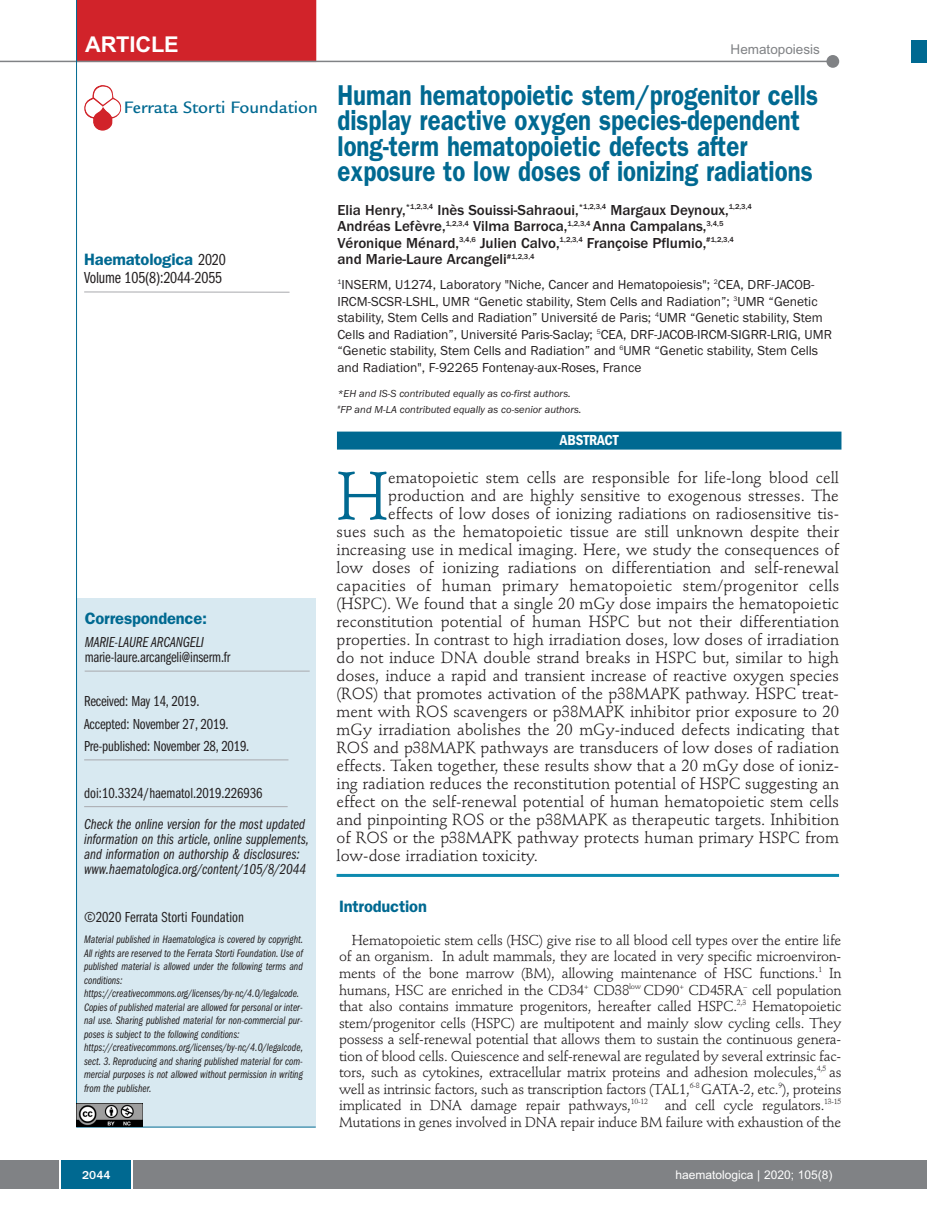
<style>
.page{position:relative;width:927px;height:1225px;background:#fff}
.page>*{position:absolute;margin:0;border:0;box-sizing:border-box;transform-origin:0 0}
.t1{font:66.45px "Stempel Schneidler";color:#006991}
.t2{font:600 28.8px/25.5px "Franklin Gothic";color:#006991;scale:.83 1}
.t3{font:700 21.75px "Arial";letter-spacing:-.01em;color:#fff}
.t4{font:500 18px "Legacy Sans";color:#006991}
.t5{font:600 16.5px "Franklin Gothic";letter-spacing:-.01em;color:#006991}
.t6{font:16.5px "Franklin Gothic Book Cmpr";letter-spacing:-.01em;color:#231f20}
.t7{font:16.05px "Stempel Schneidler";color:#231f20}
.t8{font:500 15px/16.5px "Franklin Gothic";color:#231f20}
.t9{font:15px/15px "Franklin Gothic Book Cmpr Ital";color:#231f20}
.t10{font:15px/22.5px "Franklin Gothic Book Cmpr";letter-spacing:-.01em;color:#231f20}
.t11{font:600 condensed 15px "Franklin Gothic";letter-spacing:-.005em;color:#fff}
.t12{font:14.25px/16.5px "Stempel Schneidler";letter-spacing:-.015em;color:#231f20;text-align:justify}
.t13{font:13.5px/16.5px "Franklin Gothic";color:#231f20}
.t14{font:13.5px "Arial";color:#808285}
.t15{font:12px "Arial";color:#fff}
.t16{font:500 12px "Franklin Gothic";color:#fff}
.t17{font:11.25px/13.5px "Franklin Gothic Book Cmpr Ital";color:#231f20}
.t18{font:italic 10.5px/16.5px "Franklin Gothic";color:#231f20}
.s1{font-family:"Franklin Gothic Book Cmpr";font-weight:400;color:#231f20}
</style>
<div class="page">
<div style="left:911px;top:40px;width:16px;height:22px;background:#006991"></div>
<div style="left:910px;top:1160px;width:17px;height:28px;background:#808285"></div>
<div style="left:0;top:1160px;width:910px;height:28px;background:#808285"></div>
<div style="left:61px;top:1160px;width:71px;height:28px;background:#006991"></div>
<svg style="left:60px;top:1160px;width:1px;height:28px"></svg>
<svg style="left:132px;top:1160px;width:1px;height:28px"></svg>
<div style="left:77px;top:598px;width:239px;height:529px;background:#d8e9f1"></div>
<hr style="left:84px;top:759px;width:204px;height:1px;background:#a8a9ad">
<hr style="left:85px;top:671px;width:225px;height:1px;background:#a8a9ad">
<hr style="left:76px;top:1126px;width:240px;height:1px;background:#006991">
<hr style="left:84px;top:292px;width:206px;height:1px;background:#a8a9ad">
<div style="left:77px;top:0;width:239px;height:62px;background:#d1232a"></div>
<hr style="left:0;top:61px;width:830px;height:1px;background:#808285">
<div style="left:826px;top:55px;width:13px;height:13px;background:#808285;border-radius:50%"></div>
<hr style="left:84px;top:806px;width:204px;height:1px;background:#a8a9ad">
<hr style="left:76px;top:0;width:1px;height:1126px;background:#006991">
<img style="left:77px;top:1103px;width:65px;height:23px">
<img style="left:84px;top:85px;width:37px;height:46px">
<hr style="left:337px;top:874px;width:502px;height:3px;background:#0d8aaf">
<div style="left:337px;top:431px;width:504px;height:18px;background:#006991"></div>
<h3 class="t3" style="left:85px;top:32px;width:95px">ARTICLE</h3>
<p class="t14" style="left:731px;top:42px;width:91px">Hematopoiesis</p>
<p class="t4" style="left:124px;top:101px;width:196px">Ferrata Storti Foundation</p>
<p class="t5" style="left:84px;top:254px;width:143px">Haematologica <span class="s1">2020</span></p>
<p class="t6" style="left:84px;top:272px;width:140px">Volume 105(8):2044-2055</p>
<p class="t5" style="left:85px;top:612px;width:124px">Correspondence:</p>
<p class="t9" style="left:85px;top:636px;width:121px">MARIE-LAURE ARCANGELI</p>
<p class="t10" style="left:85px;top:647px;width:147px">marie-laure.arcangeli@inserm.fr</p>
<p class="t10" style="left:84px;top:691px;width:167px">Received: May 14, 2019.<br>Accepted: November 27, 2019.<br>Pre-published: November 28, 2019.</p>
<p class="t10" style="left:84px;top:783px;width:180px">doi:10.3324/haematol.2019.226936</p>
<p class="t9" style="left:84px;top:817px;width:226px">Check the online version for the most updated information on this article, online supplements, and information on authorship &amp; disclosures: www.haematologica.org/content/105/8/2044</p>
<p class="t10" style="left:84px;top:907px;width:161px">©2020 Ferrata Storti Foundation</p>
<p class="t17" style="left:84px;top:933px;width:221px">Material published in Haematologica is covered by copyright.<br>All rights are reserved to the Ferrata Storti Foundation. Use of published material is allowed under the following terms and conditions: https://creativecommons.org/licenses/by-nc/4.0/legalcode.<br>Copies of published material are allowed for personal or inter&shy;nal use. Sharing published material for non-commercial pur&shy;poses is subject to the following conditions: https://creativecommons.org/licenses/by-nc/4.0/legalcode, sect. 3. Reproducing and sharing published material for com&shy;mercial purposes is not allowed without permission in writing from the publisher.</p>
<h2 class="t2" style="left:337px;top:84px;width:581px">Human hematopoietic stem/progenitor cells display reactive oxygen species-dependent long-term hematopoietic defects after exposure to low doses of ionizing radiations</h2>
<p class="t8" style="left:337px;top:201px;width:416px">Elia Henry,<sup>*1,2,3,4</sup> Inès Souissi-Sahraoui,<sup>*1,2,3,4</sup> Margaux Deynoux,<sup>1,2,3,4<br></sup>Andréas Lefèvre,<sup>1,2,3,4</sup> Vilma Barroca,<sup>1,2,3,4</sup> Anna Campalans,<sup>3,4,5<br></sup>Véronique Ménard,<sup>3,4,6</sup> Julien Calvo,<sup>1,2,3,4</sup> Françoise Pflumio,<sup>#1,2,3,4 </sup>and Marie-Laure Arcangeli<sup>#1,2,3,4</sup></p>
<p class="t13" style="left:337px;top:276px;width:496px"><sup>1</sup>INSERM, U1274, Laboratory "Niche, Cancer and Hematopoiesis"; <sup>2</sup>CEA, DRF-JACOB-IRCM-SCSR-LSHL, UMR “Genetic stability, Stem Cells and Radiation”; <sup>3</sup>UMR “Genetic stability, Stem Cells and Radiation” Université de Paris; <sup>4</sup>UMR “Genetic stability, Stem Cells and Radiation”, Université Paris-Saclay; <sup>5</sup>CEA, DRF-JACOB-IRCM-SIGRR-LRIG, UMR “Genetic stability, Stem Cells and Radiation” and <sup>6</sup>UMR “Genetic stability, Stem Cells and Radiation", F-92265 Fontenay-aux-Roses, France</p>
<p class="t18" style="left:337px;top:385px;width:246px">*EH and IS-S contributed equally as co-first authors. <sup>#</sup>FP and M-LA contributed equally as co-senior authors.</p>
<p class="t11" style="left:560px;top:435px;width:60px">ABSTRACT</p>
<h1 class="t1" style="left:337px;top:469px;width:53px">H</h1>
<p class="t7" style="left:388px;top:471px;width:452px">ematopoietic stem cells are responsible for life-long blood cell</p>
<p class="t7" style="left:388px;top:489px;width:452px">production and are highly sensitive to exogenous stresses. The</p>
<p class="t7" style="left:388px;top:507px;width:452px">effects of low doses of ionizing radiations on radiosensitive tis-</p>
<p class="t7" style="left:337px;top:525px;width:504px">sues such as the hematopoietic tissue are still unknown despite their</p>
<p class="t7" style="left:337px;top:543px;width:504px">increasing use in medical imaging. Here, we study the consequences of</p>
<p class="t7" style="left:337px;top:561px;width:504px">low doses of ionizing radiations on differentiation and self-renewal</p>
<p class="t7" style="left:337px;top:579px;width:504px">capacities of human primary hematopoietic stem/progenitor cells</p>
<p class="t7" style="left:337px;top:597px;width:504px">(HSPC). We found that a single 20 mGy dose impairs the hematopoietic</p>
<p class="t7" style="left:337px;top:615px;width:504px">reconstitution potential of human HSPC but not their differentiation</p>
<p class="t7" style="left:337px;top:633px;width:504px">properties. In contrast to high irradiation doses, low doses of irradiation</p>
<p class="t7" style="left:337px;top:651px;width:504px">do not induce DNA double strand breaks in HSPC but, similar to high</p>
<p class="t7" style="left:337px;top:669px;width:504px">doses, induce a rapid and transient increase of reactive oxygen species</p>
<p class="t7" style="left:337px;top:687px;width:504px">(ROS) that promotes activation of the p38MAPK pathway. HSPC treat-</p>
<p class="t7" style="left:337px;top:705px;width:504px">ment with ROS scavengers or p38MAPK inhibitor prior exposure to 20</p>
<p class="t7" style="left:337px;top:723px;width:504px">mGy irradiation abolishes the 20 mGy-induced defects indicating that</p>
<p class="t7" style="left:337px;top:741px;width:504px">ROS and p38MAPK pathways are transducers of low doses of radiation</p>
<p class="t7" style="left:337px;top:759px;width:504px">effects. Taken together, these results show that a 20 mGy dose of ioniz-</p>
<p class="t7" style="left:337px;top:777px;width:504px">ing radiation reduces the reconstitution potential of HSPC suggesting an</p>
<p class="t7" style="left:337px;top:795px;width:504px">effect on the self-renewal potential of human hematopoietic stem cells</p>
<p class="t7" style="left:337px;top:813px;width:504px">and pinpointing ROS or the p38MAPK as therapeutic targets. Inhibition</p>
<p class="t7" style="left:337px;top:831px;width:504px">of ROS or the p38MAPK pathway protects human primary HSPC from</p>
<p class="t7" style="left:337px;top:849px;width:203px">low-dose irradiation toxicity.</p>
<p class="t5" style="left:339px;top:900px;width:89px">Introduction</p>
<p class="t12" style="left:339px;top:933px;width:504px;text-indent:13px">Hematopoietic stem cells (HSC) give rise to all blood cell types over the entire life of an organism. In adult mammals, they are located in very specific microenviron&shy;ments of the bone marrow (BM), allowing maintenance of HSC functions.<sup>1</sup> In humans, HSC are enriched in the CD34<sup>+</sup> CD38<sup>low</sup> CD90<sup>+</sup> CD45RA<sup>–</sup> cell population that also contains immature progenitors, hereafter called HSPC.<sup>2,3</sup> Hematopoietic stem/progenitor cells (HSPC) are multipotent and mainly slow cycling cells. They possess a self-renewal potential that allows them to sustain the continuous genera&shy;tion of blood cells. Quiescence and self-renewal are regulated by several extrinsic fac&shy;tors, such as cytokines, extracellular matrix proteins and adhesion molecules,<sup>4,5</sup> as well as intrinsic factors, such as transcription factors (TAL1,<sup>6-8</sup> GATA-2, etc.<sup>9</sup>), proteins implicated in DNA damage repair pathways,<sup>10-12</sup> and cell cycle regulators.<sup>13-15<br></sup>Mutations in genes involved in DNA repair induce BM failure with exhaustion of the</p>
<p class="t16" style="left:82px;top:1167px;width:30px">2044</p>
<p class="t15" style="left:676px;top:1167px;width:158px">haematologica | 2020; 105(8)</p>
</div>
